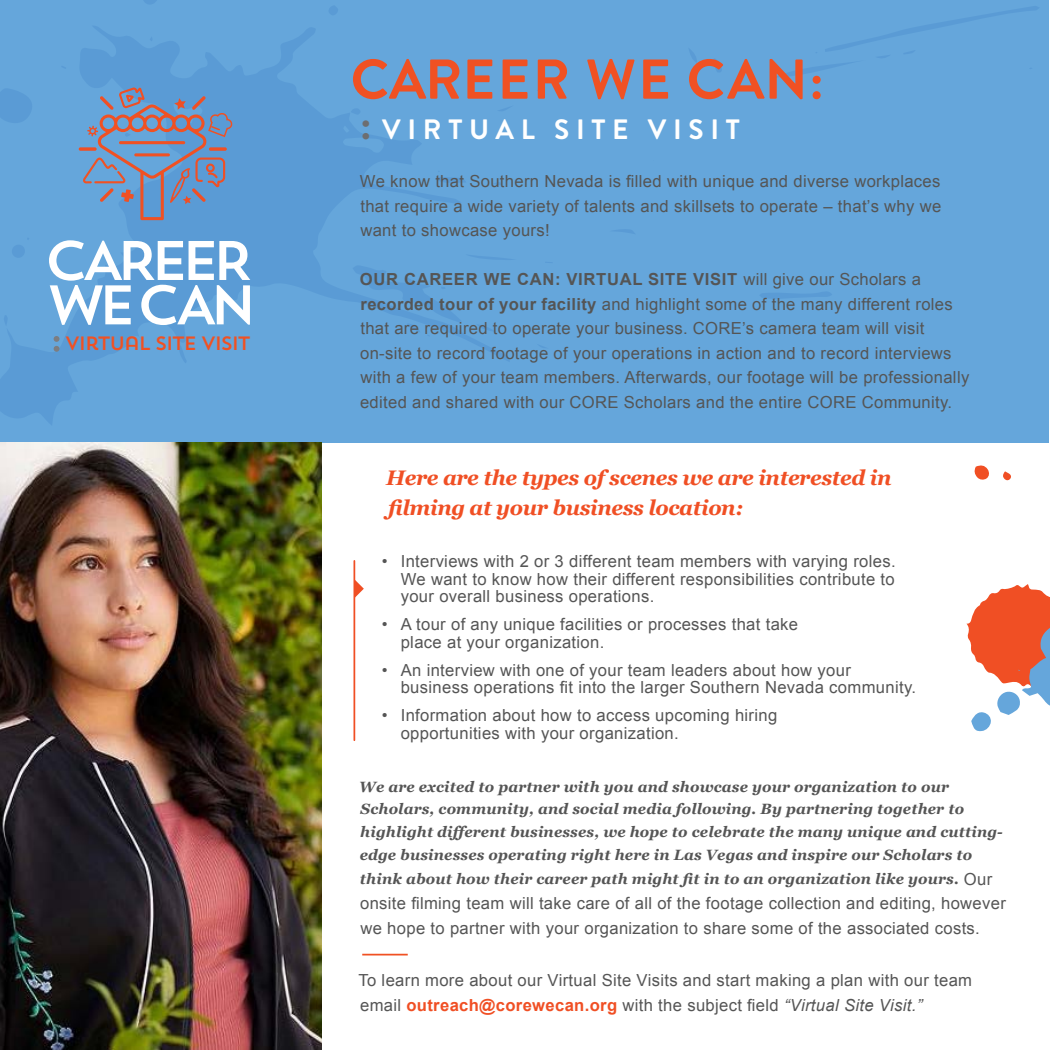
<style>
.page{position:relative;width:1050px;height:1050px;background:#fff}
.page>*{position:absolute;margin:0;border:0;box-sizing:border-box;transform-origin:0 0}
.t1{font:700 56px "Brandon Grotesque";letter-spacing:.02em;color:#f05123}
.t2{font:700 28px "Brandon Grotesque";letter-spacing:.24em;color:#fff}
.t3{font:italic 700 21px/29.8px "Georgia";letter-spacing:-.02em;color:#f04f24}
.t4{font:19.25px "Trend Sans One";letter-spacing:-.1em;color:#f05123}
.t5{font:16.62px/24.5px "Arial";letter-spacing:.02em;color:#555}
.t6{font:italic 700 14.88px/22.8px "Georgia";letter-spacing:.01em;color:#555}
.s1{font-size:45.5px;color:#6d6e71}
.s2{font-weight:700}
.s3{font-family:"Arial";font-weight:400;font-style:normal;font-size:16.62px}
.s4{font-weight:700;color:#f04f24}
.s5{font-style:italic}
</style>
<div class="page">
<hr style="left:362px;top:954px;width:46px;height:2px;background:#f05123">
<hr style="left:354px;top:561px;width:1px;height:179px;background:#f04f24">
<svg style="left:355px;top:579px;width:9px;height:19px"></svg>
<svg style="left:0;top:0;width:1049px;height:443px;background:#64a4da"></svg>
<img style="left:0;top:443px;width:322px;height:607px">
<svg style="left:49px;top:240px;width:201px;height:85px"></svg>
<svg style="left:54px;top:336px;width:6px;height:16px"></svg>
<svg style="left:79px;top:147px;width:18px;height:4px"></svg>
<svg style="left:83px;top:83px;width:151px;height:137px;background:#7792b8"></svg>
<svg style="left:974px;top:465px;width:15px;height:15px"></svg>
<svg style="left:1003px;top:471px;width:8px;height:10px"></svg>
<svg style="left:966px;top:584px;width:84px;height:148px"></svg>
<p class="t4" style="left:65px;top:331px;width:188px">VIRTUAL SITE VISIT</p>
<h1 class="t1" style="left:351px;top:40px;width:475px">CAREER WE CAN:</h1>
<h2 class="t2" style="left:360px;top:109px;width:382px"><span class="s1">:</span> VIRTUAL SITE VISIT</h2>
<p class="t5" style="left:360px;top:169px;width:583px;text-align:justify">We know that Southern Nevada is filled with unique and diverse workplaces that require a wide variety of talents and skillsets to operate – that’s why we want to showcase yours!</p>
<p class="t5" style="left:360px;top:267px;width:611px"><span class="s2">OUR CAREER WE CAN: VIRTUAL SITE VISIT</span> will give our Scholars a <span class="s2">recorded tour of your facility</span> and highlight some of the many different roles that are required to operate your business. CORE’s camera team will visit on-site to record footage of your operations in action and to record interviews with a few of your team members. Afterwards, our footage will be professionally edited and shared with our CORE Scholars and the entire CORE Community.</p>
<p class="t3" style="left:386px;top:462px;width:507px">Here are the types of scenes we are interested in filming at your business location:</p>
<p class="t5" style="left:401px;top:553px;width:496px;line-height:17.5px;text-align:justify;text-indent:-19px">• Interviews with 2 or 3 different team members with varying roles.<br>We want to know how their different responsibilities contribute to your overall business operations.</p>
<p class="t5" style="left:401px;top:616px;width:399px;line-height:17.5px;text-indent:-19px">• A tour of any unique facilities or processes that take place at your organization.</p>
<p class="t5" style="left:401px;top:661px;width:517px;line-height:17.5px;text-indent:-19px">• An interview with one of your team leaders about how your business operations fit into the larger Southern Nevada community.</p>
<p class="t5" style="left:401px;top:707px;width:378px;line-height:17.5px;text-indent:-19px">• Information about how to access upcoming hiring opportunities with your organization.</p>
<p class="t6" style="left:359px;top:775px;width:645px">We are excited to partner with you and showcase your organization to our Scholars, community, and social media following. By partnering together to highlight different businesses, we hope to celebrate the many unique and cutting&shy;edge businesses operating right here in Las Vegas and inspire our Scholars to</p>
<p class="t6" style="left:360px;top:867px;width:634px">think about how their career path might fit in to an organization like yours. <span class="s3">Our</span></p>
<p class="t5" style="left:360px;top:891px;width:647px">onsite filming team will take care of all of the footage collection and editing, however we hope to partner with your organization to share some of the associated costs.</p>
<p class="t5" style="left:358px;top:968px;width:615px">To learn more about our Virtual Site Visits and start making a plan with our team email <span class="s4">outreach@corewecan.org</span> with the subject field <span class="s5">“Virtual Site Visit.”</span></p>
</div>
